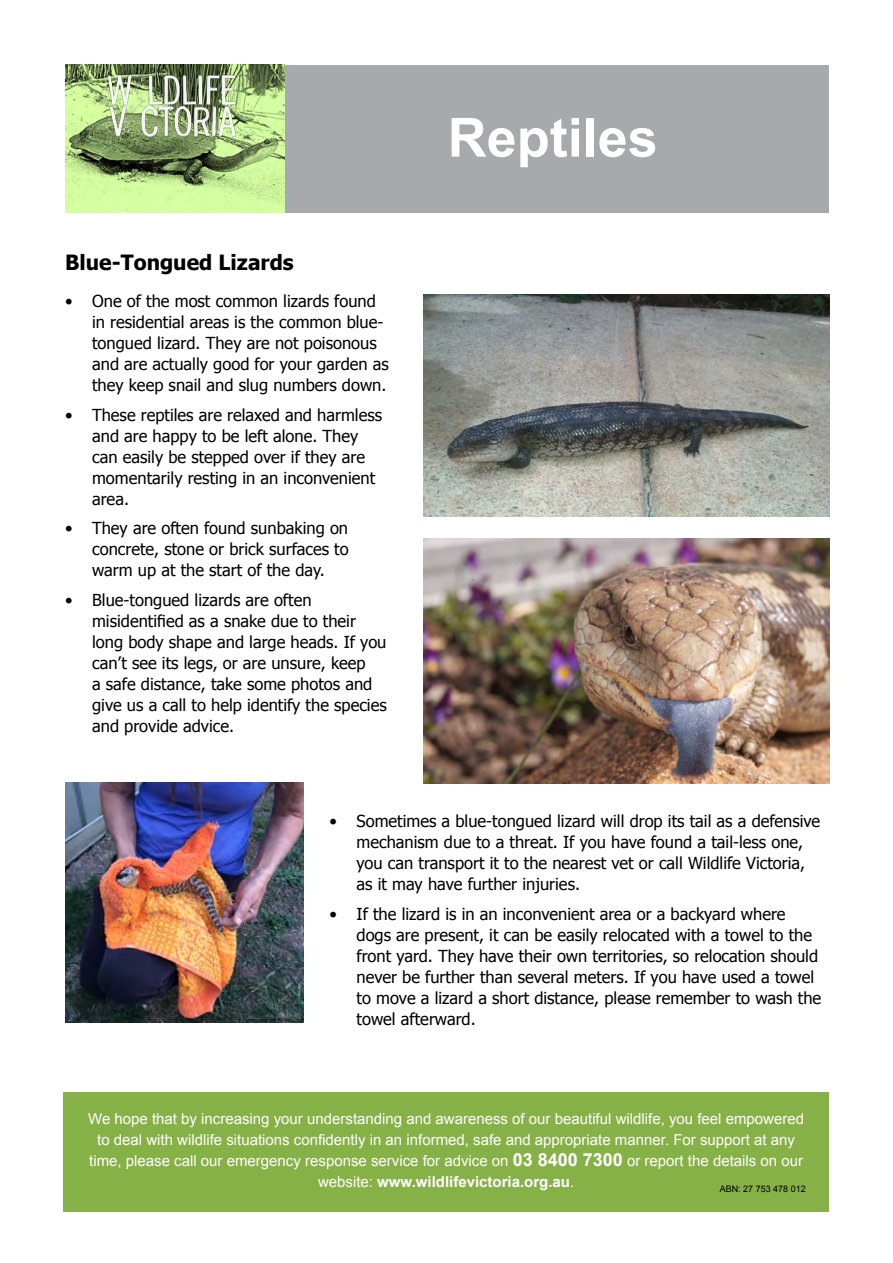
<style>
.page{position:relative;width:893px;height:1263px;background:#fff}
.page>*{position:absolute;margin:0;border:0;box-sizing:border-box;transform-origin:0 0}
.t1{font:700 54px "Arial";color:#fff}
.t2{font:700 21px "Tahoma";color:#000}
.t3{font:16.5px/21px "Tahoma";color:#000}
.t4{font:15px/21px "Arial";color:#fff;text-align:center}
.t5{font:9px "Arial";color:#000}
.s1{font-weight:700;font-size:18px}
.s2{font-weight:700}
</style>
<div class="page">
<img style="left:423px;top:294px;width:406px;height:222px">
<img style="left:65px;top:782px;width:238px;height:240px">
<img style="left:423px;top:538px;width:406px;height:245px">
<div style="left:247px;top:65px;width:582px;height:148px;background:#a7a9ac"></div>
<div style="left:64px;top:1092px;width:765px;height:120px;background:#86b147"></div>
<img style="left:65px;top:65px;width:220px;height:148px">
<img style="left:103px;top:73px;width:141px;height:64px">
<p class="t2" style="left:65px;top:248px;width:230px">Blue-Tongued Lizards</p>
<p class="t3" style="left:92px;top:290px;width:298px;text-indent:-27px">• One of the most common lizards found in residential areas is the common blue&shy;tongued lizard. They are not poisonous and are actually good for your garden as they keep snail and slug numbers down.</p>
<p class="t3" style="left:92px;top:403px;width:291px;text-indent:-27px">• These reptiles are relaxed and harmless and are happy to be left alone. They can easily be stepped over if they are momentarily resting in an inconvenient area.</p>
<p class="t3" style="left:92px;top:517px;width:258px;text-align:justify;text-indent:-27px">• They are often found sunbaking on concrete, stone or brick surfaces to warm up at the start of the day.</p>
<p class="t3" style="left:92px;top:588px;width:296px;text-indent:-27px">• Blue-tongued lizards are often misidentified as a snake due to their long body shape and large heads. If you can’t see its legs, or are unsure, keep<br>a safe distance, take some photos and give us a call to help identify the species and provide advice.</p>
<h1 class="t1" style="left:448px;top:102px;width:212px">Reptiles</h1>
<p class="t3" style="left:357px;top:810px;width:465px;text-indent:-27px">• Sometimes a blue-tongued lizard will drop its tail as a defensive mechanism due to a threat. If you have found a tail-less one, you can transport it to the nearest vet or call Wildlife Victoria, as it may have further injuries.</p>
<p class="t3" style="left:357px;top:902px;width:466px;text-indent:-27px">• If the lizard is in an inconvenient area or a backyard where dogs are present, it can be easily relocated with a towel to the front yard. They have their own territories, so relocation should never be further than several meters. If you have used a towel to move a lizard a short distance, please remember to wash the towel afterward.</p>
<p class="t4" style="left:88px;top:1108px;width:717px">We hope that by increasing your understanding and awareness of our beautiful wildlife, you feel empowered to deal with wildlife situations confidently in an informed, safe and appropriate manner. For support at any time, please call our emergency response service for advice on <span class="s1">03 8400 7300</span> or report the details on our website: <span class="s2">www.wildlifevictoria.org.au</span>.</p>
<p class="t5" style="left:720px;top:1183px;width:88px">ABN: 27 753 478 012</p>
</div>
